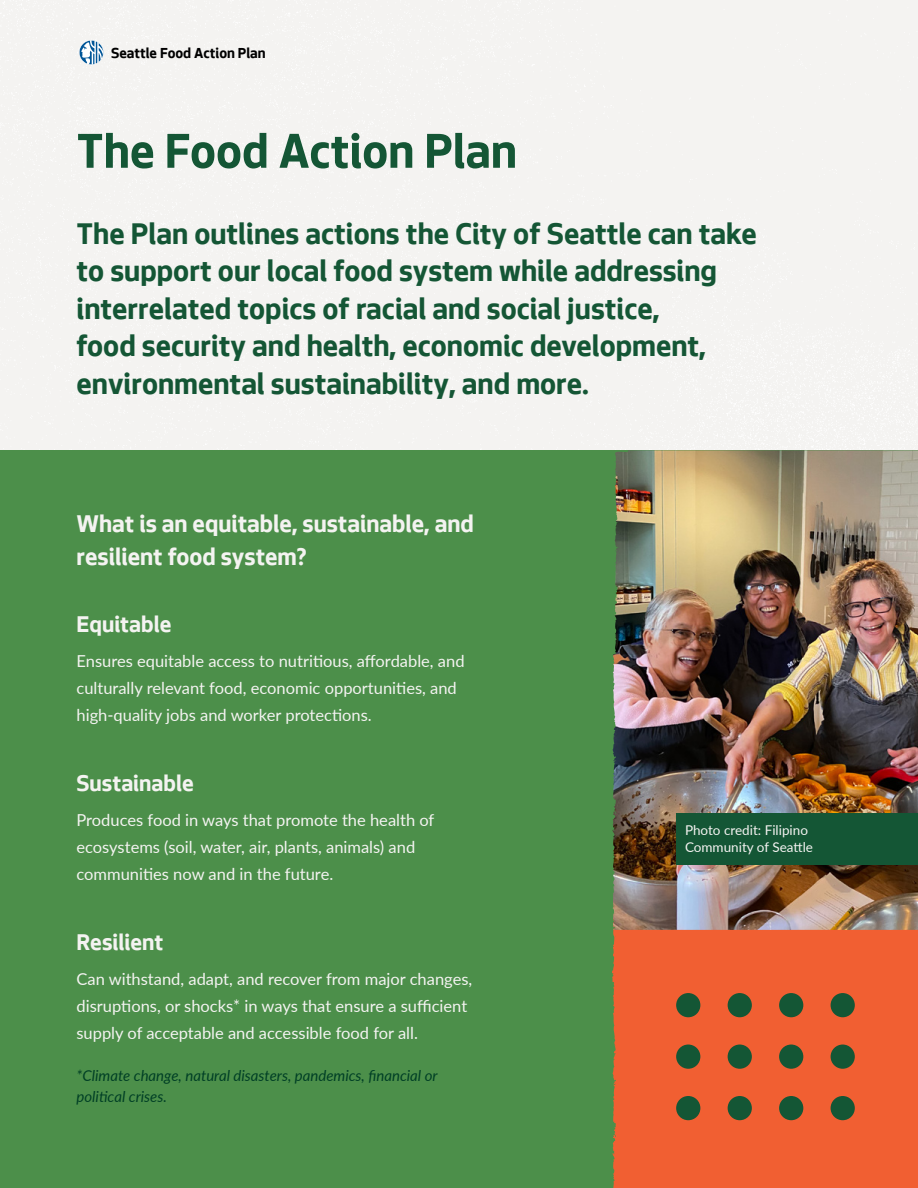
<style>
.page{position:relative;width:918px;height:1188px;background:#fff}
.page>*{position:absolute;margin:0;border:0;box-sizing:border-box;transform-origin:0 0}
.t1{font:700 51px "Seattle Text";color:#145635}
.t2{font:700 31.5px/37.5px "Seattle Text";color:#145635}
.t3{font:700 25.5px/33px "Seattle Text";color:#f4f3f1}
.t4{font:700 24px "Seattle Text";color:#f4f3f1}
.t5{font:16.5px/27px "Lato";color:#f4f3f1}
.t6{font:700 15.3px "Seattle Text";color:#000}
.t7{font:italic 15px/21px "Lato";color:#003f25}
.t8{font:13.5px/16.5px "Lato";color:#f4f3f1}
</style>
<div class="page">
<div style="left:0;top:450px;width:918px;height:738px;background:#4c8f4a"></div>
<img style="left:612px;top:450px;width:306px;height:738px">
<img style="left:613px;top:450px;width:15px;height:170px">
<div style="left:676px;top:813px;width:242px;height:52px;background:#145635"></div>
<svg style="left:79px;top:40px;width:25px;height:25px"></svg>
<p class="t6" style="left:111px;top:43px;width:156px">Seattle Food Action Plan</p>
<h1 class="t1" style="left:76px;top:116px;width:442px">The Food Action Plan</h1>
<p class="t2" style="left:76px;top:213px;width:682px">The Plan outlines actions the City of Seattle can take to support our local food system while addressing interrelated topics of racial and social justice,<br>food security and health, economic development, environmental sustainability, and more.</p>
<h3 class="t3" style="left:76px;top:506px;width:399px">What is an equitable, sustainable, and resilient food system?</h3>
<h3 class="t4" style="left:76px;top:608px;width:96px">Equitable</h3>
<p class="t5" style="left:76px;top:647px;width:390px">Ensures equitable access to nutritious, affordable, and culturally relevant food, economic opportunities, and high-quality jobs and worker protections.</p>
<h3 class="t4" style="left:76px;top:767px;width:119px">Sustainable</h3>
<p class="t5" style="left:76px;top:806px;width:359px">Produces food in ways that promote the health of ecosystems (soil, water, air, plants, animals) and communities now and in the future.</p>
<h3 class="t4" style="left:76px;top:926px;width:88px">Resilient</h3>
<p class="t5" style="left:76px;top:965px;width:397px">Can withstand, adapt, and recover from major changes, disruptions, or shocks* in ways that ensure a sufficient supply of acceptable and accessible food for all.</p>
<p class="t7" style="left:76px;top:1064px;width:363px">*Climate change, natural disasters, pandemics, financial or political crises.</p>
<p class="t8" style="left:685px;top:821px;width:129px">Photo credit: Filipino<br>Community of Seattle</p>
</div>
